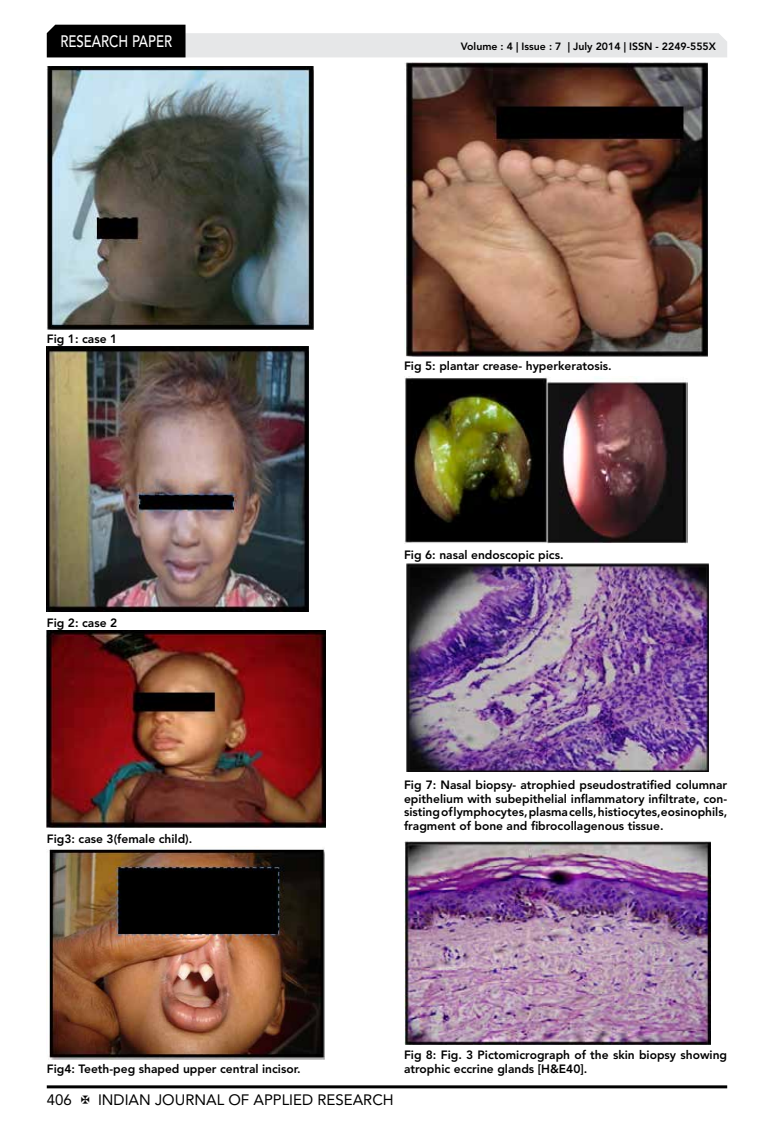
<style>
.page{position:relative;width:774px;height:1136px;background:#fff}
.page>*{position:absolute;margin:0;border:0;box-sizing:border-box;transform-origin:0 0}
.t1{font:500 16.5px "Avenir LT Std";color:#fff;scale:.8 1}
.t2{font:15px "Avenir LT Std";color:#000}
.t3{font:800 12px/13.5px "Avenir LT Std";color:#000;text-align:justify}
.t4{font:800 10.5px "Avenir LT Std";color:#000}
</style>
<div class="page">
<hr style="left:47px;top:1085px;width:680px;height:3px;background:#000">
<svg style="left:47px;top:25px;width:680px;height:32px"></svg>
<img style="left:47px;top:66px;width:266px;height:263px">
<img style="left:47px;top:346px;width:262px;height:266px">
<img style="left:47px;top:630px;width:279px;height:197px">
<img style="left:48px;top:846px;width:276px;height:213px">
<img style="left:405px;top:63px;width:302px;height:294px">
<img style="left:404px;top:376px;width:283px;height:168px">
<img style="left:406px;top:563px;width:302px;height:208px">
<img style="left:404px;top:840px;width:307px;height:204px">
<h1 class="t1" style="left:60px;top:32px;width:139px">RESEARCH PAPER</h1>
<p class="t4" style="left:461px;top:41px;width:257px">Volume : 4 | Issue : 7 | July 2014 | ISSN - 2249-555X</p>
<p class="t3" style="left:47px;top:332px;width:72px">Fig 1: case 1</p>
<p class="t3" style="left:47px;top:616px;width:72px">Fig 2: case 2</p>
<p class="t3" style="left:47px;top:832px;width:147px">Fig3: case 3(female child).</p>
<p class="t3" style="left:404px;top:359px;width:209px">Fig 5: plantar crease- hyperkeratosis.</p>
<p class="t3" style="left:404px;top:548px;width:161px">Fig 6: nasal endoscopic pics.</p>
<p class="t3" style="left:404px;top:778px;width:325px">Fig 7: Nasal biopsy- atrophied pseudostratified columnar epithelium with subepithelial inflammatory infiltrate, con&shy;sisting of lymphocytes, plasma cells, histiocytes,eosinophils, fragment of bone and fibrocollagenous tissue.</p>
<p class="t3" style="left:47px;top:1061px;width:256px">Fig4: Teeth-peg shaped upper central incisor.</p>
<p class="t2" style="left:47px;top:1090px;width:27px">406</p>
<p class="t2" style="left:98px;top:1090px;width:297px">INDIAN JOURNAL OF APPLIED RESEARCH</p>
<p class="t3" style="left:404px;top:1048px;width:325px">Fig 8: Fig. 3 Pictomicrograph of the skin biopsy showing atrophic eccrine glands [H&amp;E40].</p>
</div>
